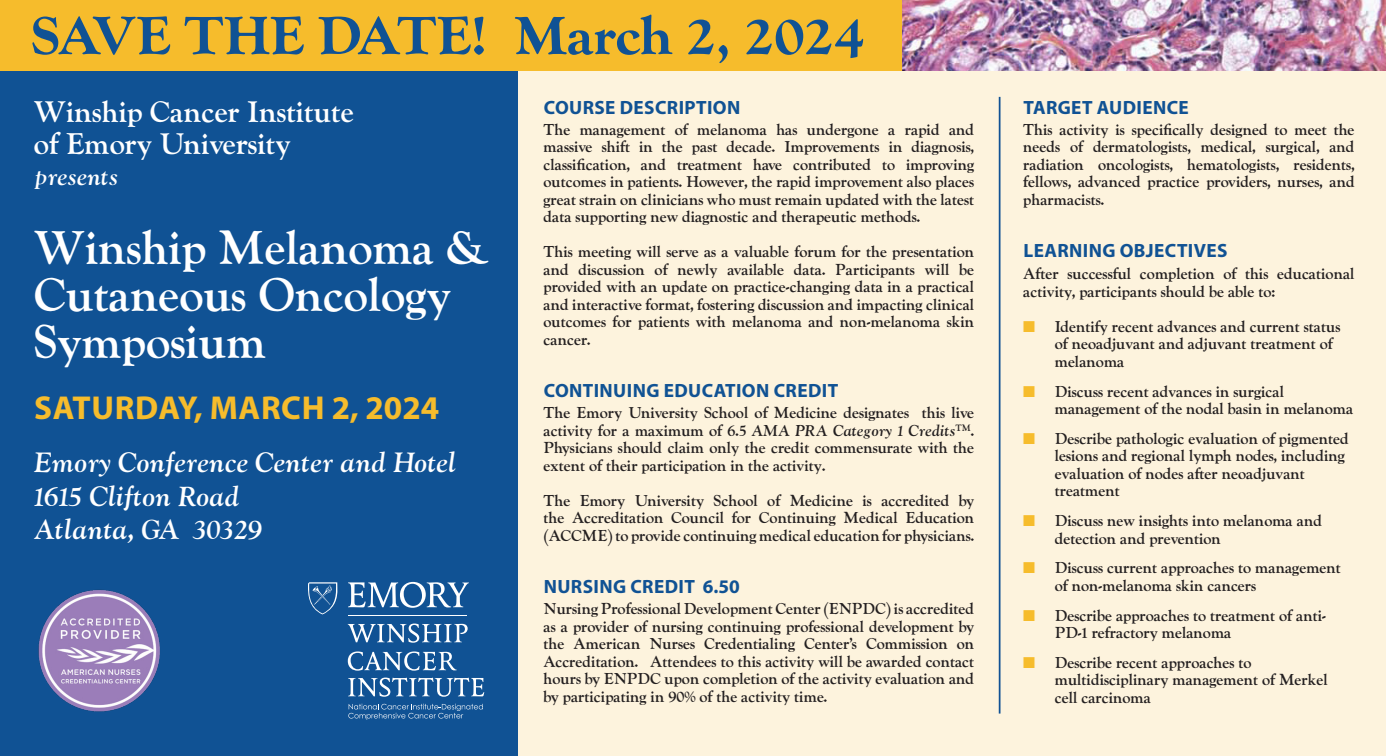
<style>
.page{position:relative;width:1386px;height:756px;background:#fff}
.page>*{position:absolute;margin:0;border:0;box-sizing:border-box;transform-origin:0 0}
.t1{font:700 expanded 56px "Goudy Old Sty";color:#105294}
.t2{font:700 47.25px/47.2px "LTC Goudy Oldstyle Pro";color:#fff}
.t3{font:700 33.25px "Myriad Pro";letter-spacing:.015em;color:#f6bc2c}
.t4{font:700 29.75px "LTC Goudy Oldstyle Pro";color:#fff}
.t5{font:italic 700 28px "LTC Goudy Oldstyle Pro";color:#fff}
.t6{font:italic 700 24.5px "LTC Goudy Oldstyle Pro";color:#fff}
.t7{font:700 19.25px "Myriad Pro";letter-spacing:.02em;color:#105294}
.t8{font:700 15.75px/17.5px "LTC Goudy Oldstyle Pro";color:#231f20}
.s1{font-style:italic}
.s2{color:#f6bc2c}
</style>
<div class="page">
<div style="left:508px;top:0;width:878px;height:756px;background:#fdf3dd"></div>
<div style="left:0;top:0;width:517px;height:756px;background:#105294"></div>
<svg style="left:308px;top:582px;width:30px;height:32px"></svg>
<svg style="left:348px;top:582px;width:121px;height:26px"></svg>
<svg style="left:348px;top:624px;width:120px;height:19px"></svg>
<svg style="left:348px;top:651px;width:109px;height:20px"></svg>
<svg style="left:348px;top:678px;width:136px;height:19px"></svg>
<hr style="left:348px;top:615px;width:119px;height:1px;background:#fff">
<svg style="left:348px;top:704px;width:135px;height:16px"></svg>
<div style="left:0;top:0;width:1386px;height:71px;background:#f6bc2c"></div>
<img style="left:902px;top:0;width:484px;height:71px">
<hr style="left:999px;top:97px;width:2px;height:617px;background:#105294">
<img style="left:38px;top:589px;width:122px;height:123px">
<p class="t1" style="left:31px;top:4px;width:834px">SAVE THE DATE! March 2, 2024</p>
<p class="t7" style="left:544px;top:95px;width:198px">COURSE DESCRIPTION</p>
<p class="t8" style="left:544px;top:121px;width:432px;text-align:justify">The management of melanoma has undergone a rapid and massive shift in the past decade. Improvements in diagnosis, classification, and treatment have contributed to improving outcomes in patients. However, the rapid improvement also places great strain on clinicians who must remain updated with the latest data supporting new diagnostic and therapeutic methods.</p>
<p class="t8" style="left:544px;top:244px;width:432px;text-align:justify">This meeting will serve as a valuable forum for the presentation and discussion of newly available data. Participants will be provided with an update on practice-changing data in a practical and interactive format, fostering discussion and impacting clinical outcomes for patients with melanoma and non-melanoma skin cancer.</p>
<p class="t7" style="left:544px;top:378px;width:296px">CONTINUING EDUCATION CREDIT</p>
<p class="t8" style="left:544px;top:405px;width:432px;text-align:justify">The Emory University School of Medicine designates this live activity for a maximum of 6.5 <span class="s1">AMA PRA Category 1 Credits</span><sup>TM</sup>.<br>Physicians should claim only the credit commensurate with the extent of their participation in the activity.</p>
<p class="t8" style="left:544px;top:492px;width:432px;text-align:justify">The Emory University School of Medicine is accredited by the Accreditation Council for Continuing Medical Education (ACCME) to provide continuing medical education for physicians.</p>
<p class="t7" style="left:544px;top:574px;width:198px">NURSING CREDIT 6.50</p>
<p class="t8" style="left:544px;top:601px;width:432px;text-align:justify">Nursing Professional Development Center (ENPDC) is accredited as a provider of nursing continuing professional development by the American Nurses Credentialing Center’s Commission on Accreditation. Attendees to this activity will be awarded contact hours by ENPDC upon completion of the activity evaluation and by participating in 90% of the activity time.</p>
<p class="t4" style="left:34px;top:94px;width:322px">Winship Cancer Institute</p>
<p class="t4" style="left:34px;top:126px;width:258px">of Emory University</p>
<p class="t6" style="left:34px;top:161px;width:86px">presents</p>
<p class="t2" style="left:34px;top:226px;width:459px">Winship Melanoma &amp;<br>Cutaneous Oncology<br>Symposium</p>
<p class="t3" style="left:34px;top:386px;width:407px">SATURDAY, MARCH 2, 2024</p>
<p class="t5" style="left:34px;top:445px;width:424px">Emory Conference Center and Hotel</p>
<p class="t5" style="left:34px;top:478px;width:207px">1615 Clifton Road</p>
<p class="t5" style="left:34px;top:512px;width:230px">Atlanta, GA 30329</p>
<p class="t7" style="left:1023px;top:95px;width:167px">TARGET AUDIENCE</p>
<p class="t8" style="left:1023px;top:121px;width:333px;text-align:justify">This activity is specifically designed to meet the needs of dermatologists, medical, surgical, and radiation oncologists, hematologists, residents, fellows, advanced practice providers, nurses, and pharmacists.</p>
<p class="t7" style="left:1023px;top:238px;width:206px">LEARNING OBJECTIVES</p>
<p class="t8" style="left:1023px;top:266px;width:333px">After successful completion of this educational activity, participants should be able to:</p>
<p class="t8" style="left:1055px;top:318px;width:287px;text-indent:-32px"><span class="s2">■</span> Identify recent advances and current status of neoadjuvant and adjuvant treatment of melanoma</p>
<p class="t8" style="left:1055px;top:383px;width:300px;text-indent:-32px"><span class="s2">■</span> Discuss recent advances in surgical management of the nodal basin in melanoma</p>
<p class="t8" style="left:1055px;top:430px;width:296px;text-indent:-32px"><span class="s2">■</span> Describe pathologic evaluation of pigmented lesions and regional lymph nodes, including evaluation of nodes after neoadjuvant treatment</p>
<p class="t8" style="left:1055px;top:512px;width:269px;text-indent:-32px"><span class="s2">■</span> Discuss new insights into melanoma and detection and prevention</p>
<p class="t8" style="left:1055px;top:560px;width:288px;text-indent:-32px"><span class="s2">■</span> Discuss current approaches to management of non-melanoma skin cancers</p>
<p class="t8" style="left:1055px;top:607px;width:273px;text-indent:-32px"><span class="s2">■</span> Describe approaches to treatment of anti-<br>PD-1 refractory melanoma</p>
<p class="t8" style="left:1055px;top:654px;width:275px;text-indent:-32px"><span class="s2">■</span> Describe recent approaches to multidisciplinary management of Merkel</p>
<p class="t8" style="left:1055px;top:689px;width:98px">cell carcinoma</p>
</div>
